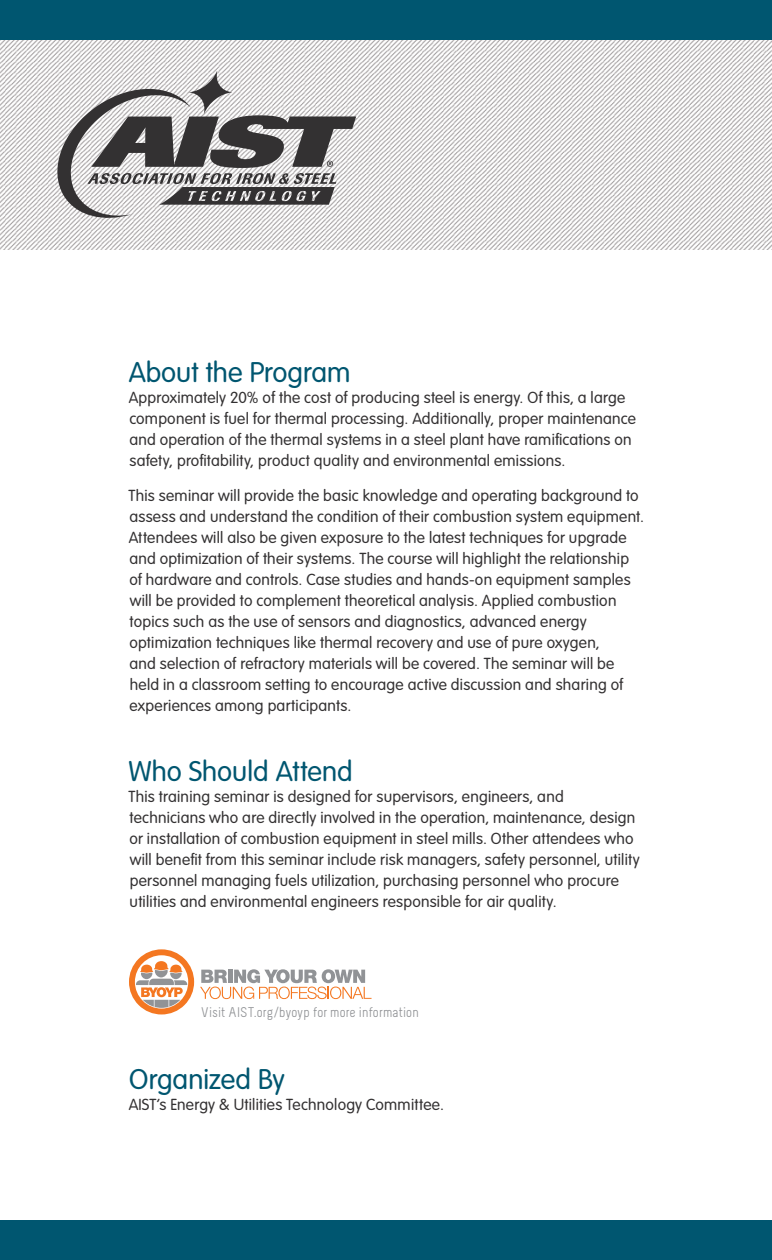
<style>
.page{position:relative;width:772px;height:1260px;background:#fff}
.page>*{position:absolute;margin:0;border:0;box-sizing:border-box;transform-origin:0 0}
.t1{font:300 28px "VAG Rounded";color:#005670}
.t2{font:300 15.75px/21px "VAG Rounded";letter-spacing:.015em;color:#333132}
.t3{font:14px "Melbourne";letter-spacing:.01em;color:#919396}
</style>
<div class="page">
<img style="left:0;top:39px;width:772px;height:210px">
<div style="left:0;top:0;width:772px;height:39px;background:#005670"></div>
<div style="left:0;top:1221px;width:772px;height:39px;background:#005670"></div>
<svg style="left:57px;top:71px;width:299px;height:147px"></svg>
<svg style="left:129px;top:949px;width:65px;height:65px"></svg>
<svg style="left:200px;top:969px;width:171px;height:30px"></svg>
<h1 class="t1" style="left:129px;top:357px;width:223px">About the Program</h1>
<p class="t2" style="left:129px;top:387px;width:509px">Approximately 20% of the cost of producing steel is energy. Of this, a large component is fuel for thermal processing. Additionally, proper maintenance and operation of the thermal systems in a steel plant have ramifications on safety, profitability, product quality and environmental emissions.</p>
<p class="t2" style="left:129px;top:485px;width:517px">This seminar will provide the basic knowledge and operating background to assess and understand the condition of their combustion system equipment.<br>Attendees will also be given exposure to the latest techniques for upgrade and optimization of their systems. The course will highlight the relationship of hardware and controls. Case studies and hands-on equipment samples will be provided to complement theoretical analysis. Applied combustion topics such as the use of sensors and diagnostics, advanced energy optimization techniques like thermal recovery and use of pure oxygen,<br>and selection of refractory materials will be covered. The seminar will be held in a classroom setting to encourage active discussion and sharing of experiences among participants.</p>
<h1 class="t1" style="left:129px;top:756px;width:226px">Who Should Attend</h1>
<p class="t2" style="left:129px;top:786px;width:513px">This training seminar is designed for supervisors, engineers, and technicians who are directly involved in the operation, maintenance, design or installation of combustion equipment in steel mills. Other attendees who will benefit from this seminar include risk managers, safety personnel, utility personnel managing fuels utilization, purchasing personnel who procure utilities and environmental engineers responsible for air quality.</p>
<p class="t3" style="left:201px;top:1005px;width:219px">Visit AIST.org/byoyp for more information</p>
<h1 class="t1" style="left:129px;top:1064px;width:157px">Organized By</h1>
<p class="t2" style="left:129px;top:1094px;width:317px">AIST’s Energy &amp; Utilities Technology Committee.</p>
</div>
